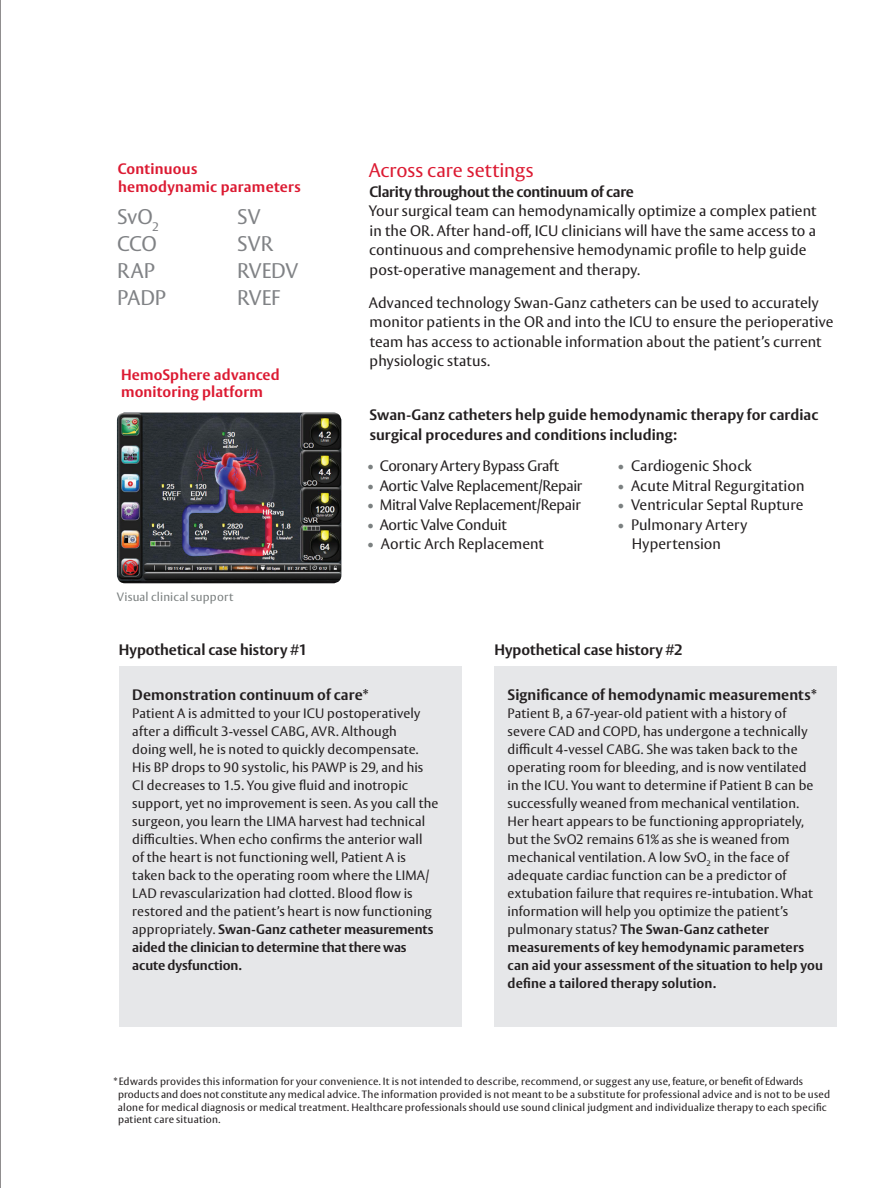
<style>
.page{position:relative;width:891px;height:1188px;background:#fff}
.page>*{position:absolute;margin:0;border:0;box-sizing:border-box;transform-origin:0 0}
.t1{font:21px/27px "Vesta Std";color:#808285}
.t2{font:19.5px "Vesta Std";letter-spacing:-.005em;color:#dc1a32}
.t3{font:15px/19.5px "Vesta Std";letter-spacing:.005em;color:#231f20}
.t4{font:700 15px/19.5px "Vesta Std";letter-spacing:.005em;color:#231f20}
.t5{font:15px "Vesta Std";letter-spacing:-.02em;color:#231f20}
.t6{font:700 15px/18px "Vesta Std";letter-spacing:.015em;color:#dc1a32}
.t7{font:700 15px "Vesta Std";letter-spacing:-.02em;color:#231f20}
.t8{font:13.5px/18px "Vesta Std";letter-spacing:.01em;color:#231f20}
.t9{font:12px "Vesta Std";letter-spacing:.015em;color:#7b8080}
.t10{font:10.5px/12.6px "Vesta Std";letter-spacing:.02em;color:#231f20}
.s1{color:#7b8080}
.s2{font-weight:700}
</style>
<div class="page">
<hr style="left:0;top:0;width:1px;height:1188px;background:#231f20">
<div style="left:119px;top:666px;width:343px;height:361px;background:#e6e7e9"></div>
<div style="left:494px;top:666px;width:343px;height:361px;background:#e6e7e9"></div>
<img style="left:117px;top:413px;width:224px;height:170px">
<p class="t6" style="left:118px;top:159px;width:184px">Continuous<br>hemodynamic parameters</p>
<h1 class="t1" style="left:117px;top:203px;width:50px">SvO<sub>2<br></sub>CCO<br>RAP<br>PADP</h1>
<h1 class="t1" style="left:237px;top:203px;width:63px">SV<br>SVR<br>RVEDV<br>RVEF</h1>
<p class="t6" style="left:121px;top:367px;width:160px;line-height:16.5px">HemoSphere advanced monitoring platform</p>
<p class="t9" style="left:117px;top:590px;width:118px">Visual clinical support</p>
<p class="t4" style="left:119px;top:640px;width:190px">Hypothetical case history #1</p>
<h2 class="t2" style="left:369px;top:159px;width:166px">Across care settings</h2>
<p class="t7" style="left:369px;top:182px;width:266px">Clarity throughout the continuum of care</p>
<p class="t3" style="left:369px;top:201px;width:449px">Your surgical team can hemodynamically optimize a complex patient in the OR. After hand-off, ICU clinicians will have the same access to a continuous and comprehensive hemodynamic profile to help guide post-operative management and therapy.</p>
<p class="t3" style="left:369px;top:293px;width:466px">Advanced technology Swan-Ganz catheters can be used to accurately monitor patients in the OR and into the ICU to ensure the perioperative team has access to actionable information about the patient’s current physiologic status.</p>
<p class="t4" style="left:370px;top:405px;width:450px">Swan-Ganz catheters help guide hemodynamic therapy for cardiac surgical procedures and conditions including:</p>
<p class="t5" style="left:367px;top:457px;width:194px"><span class="s1">•</span> Coronary Artery Bypass Graft</p>
<p class="t5" style="left:367px;top:477px;width:217px"><span class="s1">•</span> Aortic Valve Replacement/Repair</p>
<p class="t5" style="left:367px;top:496px;width:215px"><span class="s1">•</span> Mitral Valve Replacement/Repair</p>
<p class="t5" style="left:367px;top:516px;width:141px"><span class="s1">•</span> Aortic Valve Conduit</p>
<p class="t3" style="left:367px;top:534px;width:179px"><span class="s1">•</span> Aortic Arch Replacement</p>
<p class="t3" style="left:617px;top:456px;width:136px"><span class="s1">•</span> Cardiogenic Shock</p>
<p class="t3" style="left:617px;top:476px;width:189px"><span class="s1">•</span> Acute Mitral Regurgitation</p>
<p class="t3" style="left:617px;top:495px;width:188px"><span class="s1">•</span> Ventricular Septal Rupture</p>
<p class="t3" style="left:632px;top:515px;width:117px;text-indent:-15px"><span class="s1">•</span> Pulmonary Artery<br>Hypertension</p>
<p class="t4" style="left:494px;top:640px;width:190px">Hypothetical case history #2</p>
<p class="t4" style="left:132px;top:685px;width:238px">Demonstration continuum of care*</p>
<p class="t8" style="left:132px;top:704px;width:308px">Patient A is admitted to your ICU postoperatively after a difficult 3-vessel CABG, AVR. Although<br>doing well, he is noted to quickly decompensate.<br>His BP drops to 90 systolic, his PAWP is 29, and his CI decreases to 1.5. You give fluid and inotropic support, yet no improvement is seen. As you call the surgeon, you learn the LIMA harvest had technical difficulties. When echo confirms the anterior wall<br>of the heart is not functioning well, Patient A is taken back to the operating room where the LIMA/ LAD revascularization had clotted. Blood flow is restored and the patient’s heart is now functioning appropriately. <span class="s2">Swan-Ganz catheter measurements aided the clinician to determine that there was acute dysfunction.</span></p>
<p class="t4" style="left:508px;top:685px;width:311px">Significance of hemodynamic measurements*</p>
<p class="t8" style="left:508px;top:704px;width:317px">Patient B, a 67-year-old patient with a history of severe CAD and COPD, has undergone a technically difficult 4-vessel CABG. She was taken back to the operating room for bleeding, and is now ventilated<br>in the ICU. You want to determine if Patient B can be successfully weaned from mechanical ventilation.<br>Her heart appears to be functioning appropriately, but the SvO2 remains 61% as she is weaned from mechanical ventilation. A low SvO<sub>2</sub> in the face of adequate cardiac function can be a predictor of extubation failure that requires re-intubation. What information will help you optimize the patient’s pulmonary status? <span class="s2">The Swan-Ganz catheter measurements of key hemodynamic parameters can aid your assessment of the situation to help you define a tailored therapy solution.</span></p>
<p class="t10" style="left:118px;top:1075px;width:714px;text-indent:-5px">*Edwards provides this information for your convenience. It is not intended to describe, recommend, or suggest any use, feature, or benefit of Edwards products and does not constitute any medical advice. The information provided is not meant to be a substitute for professional advice and is not to be used alone for medical diagnosis or medical treatment. Healthcare professionals should use sound clinical judgment and individualize therapy to each specific patient care situation.</p>
</div>
